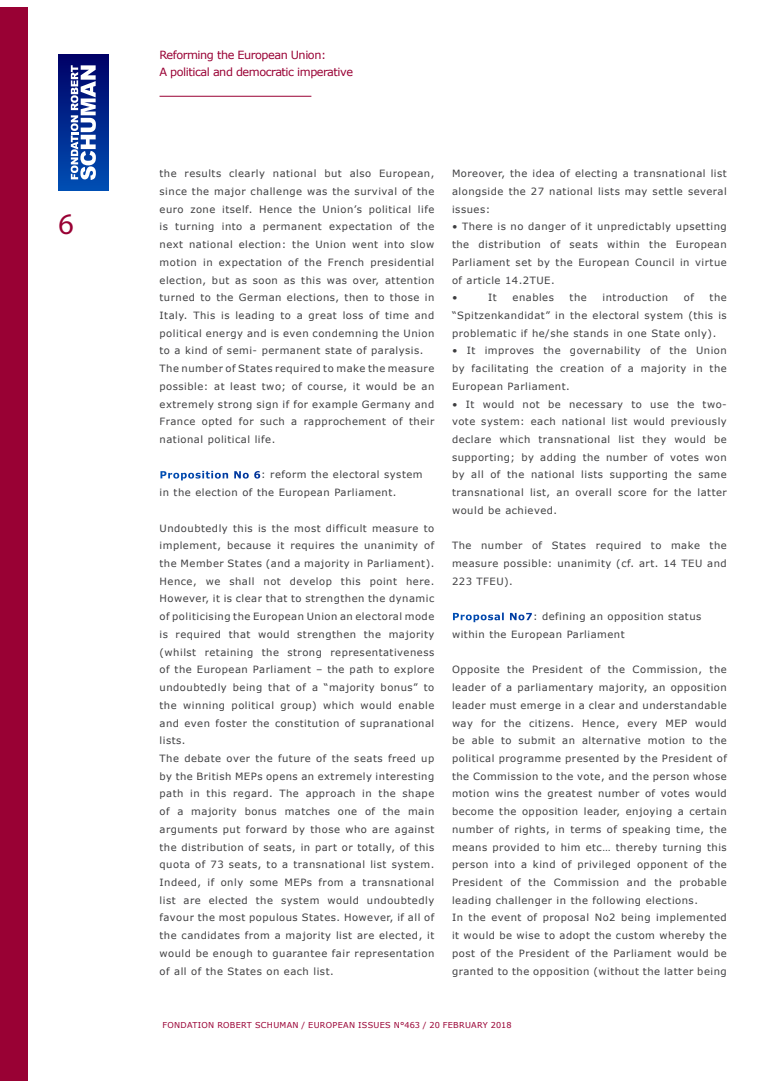
<style>
.page{position:relative;width:780px;height:1088px;background:#fff}
.page>*{position:absolute;margin:0;border:0;box-sizing:border-box;transform-origin:0 0}
.t1{font:30px "Myriad Pro";color:#990134}
.t2{font:11.25px/16.2px "Verdana";letter-spacing:-.04em;color:#990134}
.Texte_courant{font:10px/17.8px "Verdana";letter-spacing:.05em;color:#3e3e40;text-align:justify}
.Titre_2eme_niveau_de{font:10px/17.8px "Verdana";letter-spacing:.05em;color:#3e3e40}
.t3{font:8.12px "Verdana";letter-spacing:.035em;color:#990134}
.s1{font-weight:700;color:#fff}
</style>
<div class="page">
<div style="left:0;top:8px;width:28px;height:1073px;background:#990134"></div>
<svg style="left:58px;top:55px;width:50px;height:135px;background:#00278d"></svg>
<svg style="left:71px;top:65px;width:25px;height:115px"></svg>
<hr style="left:159px;top:96px;width:152px;height:1px;background:#990134">
<h1 class="t1" style="left:58px;top:206px;width:17px">6</h1>
<p class="t2" style="left:159px;top:47px;width:195px">Reforming the European Union:<br>A political and democratic imperative</p>
<p class="Texte_courant" style="left:159px;top:165px;width:276px">the results clearly national but also European, since the major challenge was the survival of the euro zone itself. Hence the Union’s political life is turning into a permanent expectation of the next national election: the Union went into slow motion in expectation of the French presidential election, but as soon as this was over, attention turned to the German elections, then to those in Italy. This is leading to a great loss of time and political energy and is even condemning the Union to a kind of semi- permanent state of paralysis.</p>
<p class="Texte_courant" style="left:159px;top:359px;width:276px">The number of States required to make the measure possible: at least two; of course, it would be an extremely strong sign if for example Germany and France opted for such a rapprochement of their national political life.</p>
<p class="Titre_2eme_niveau_de" style="left:159px;top:466px;width:264px"><span class="s1">Proposition No 6</span>: reform the electoral system in the election of the European Parliament.</p>
<p class="Texte_courant" style="left:159px;top:519px;width:276px">Undoubtedly this is the most difficult measure to implement, because it requires the unanimity of the Member States (and a majority in Parliament).<br>Hence, we shall not develop this point here.<br>However, it is clear that to strengthen the dynamic of politicising the European Union an electoral mode is required that would strengthen the majority (whilst retaining the strong representativeness of the European Parliament – the path to explore undoubtedly being that of a “majority bonus” to the winning political group) which would enable and even foster the constitution of supranational lists.</p>
<p class="Texte_courant" style="left:159px;top:749px;width:276px">The debate over the future of the seats freed up by the British MEPs opens an extremely interesting path in this regard. The approach in the shape of a majority bonus matches one of the main arguments put forward by those who are against the distribution of seats, in part or totally, of this quota of 73 seats, to a transnational list system.<br>Indeed, if only some MEPs from a transnational list are elected the system would undoubtedly favour the most populous States. However, if all of the candidates from a majority list are elected, it would be enough to guarantee fair representation of all of the States on each list.</p>
<p class="Texte_courant" style="left:452px;top:165px;width:276px">Moreover, the idea of electing a transnational list alongside the 27 national lists may settle several issues:</p>
<p class="Texte_courant" style="left:452px;top:218px;width:276px">• There is no danger of it unpredictably upsetting the distribution of seats within the European Parliament set by the European Council in virtue of article 14.2TUE.</p>
<p class="Texte_courant" style="left:452px;top:289px;width:7px">•</p>
<p class="Texte_courant" style="left:488px;top:289px;width:10px">It</p>
<p class="Texte_courant" style="left:512px;top:289px;width:43px">enables</p>
<p class="Texte_courant" style="left:569px;top:289px;width:19px">the</p>
<p class="Texte_courant" style="left:602px;top:289px;width:67px">introduction</p>
<p class="Texte_courant" style="left:683px;top:289px;width:12px">of</p>
<p class="Texte_courant" style="left:452px;top:289px;width:276px;text-indent:257px">the “Spitzenkandidat” in the electoral system (this is problematic if he/she stands in one State only).</p>
<p class="Texte_courant" style="left:452px;top:342px;width:276px">• It improves the governability of the Union by facilitating the creation of a majority in the European Parliament.</p>
<p class="Texte_courant" style="left:452px;top:395px;width:276px">• It would not be necessary to use the two&shy;vote system: each national list would previously declare which transnational list they would be supporting; by adding the number of votes won by all of the national lists supporting the same transnational list, an overall score for the latter would be achieved.</p>
<p class="Texte_courant" style="left:452px;top:537px;width:276px">The number of States required to make the measure possible: unanimity (cf. art. 14 TEU and 223 TFEU).</p>
<p class="Titre_2eme_niveau_de" style="left:452px;top:607px;width:251px"><span class="s1">Proposal No7</span>: defining an opposition status within the European Parliament</p>
<p class="Texte_courant" style="left:452px;top:661px;width:276px">Opposite the President of the Commission, the leader of a parliamentary majority, an opposition leader must emerge in a clear and understandable way for the citizens. Hence, every MEP would be able to submit an alternative motion to the political programme presented by the President of the Commission to the vote, and the person whose motion wins the greatest number of votes would become the opposition leader, enjoying a certain number of rights, in terms of speaking time, the means provided to him etc… thereby turning this person into a kind of privileged opponent of the President of the Commission and the probable leading challenger in the following elections.</p>
<p class="Texte_courant" style="left:452px;top:909px;width:276px">In the event of proposal No2 being implemented it would be wise to adopt the custom whereby the post of the President of the Parliament would be granted to the opposition (without the latter being</p>
<p class="t3" style="left:162px;top:1019px;width:350px">FONDATION ROBERT SCHUMAN / EUROPEAN ISSUES N°463 / 20 FEBRUARY 2018</p>
</div>
